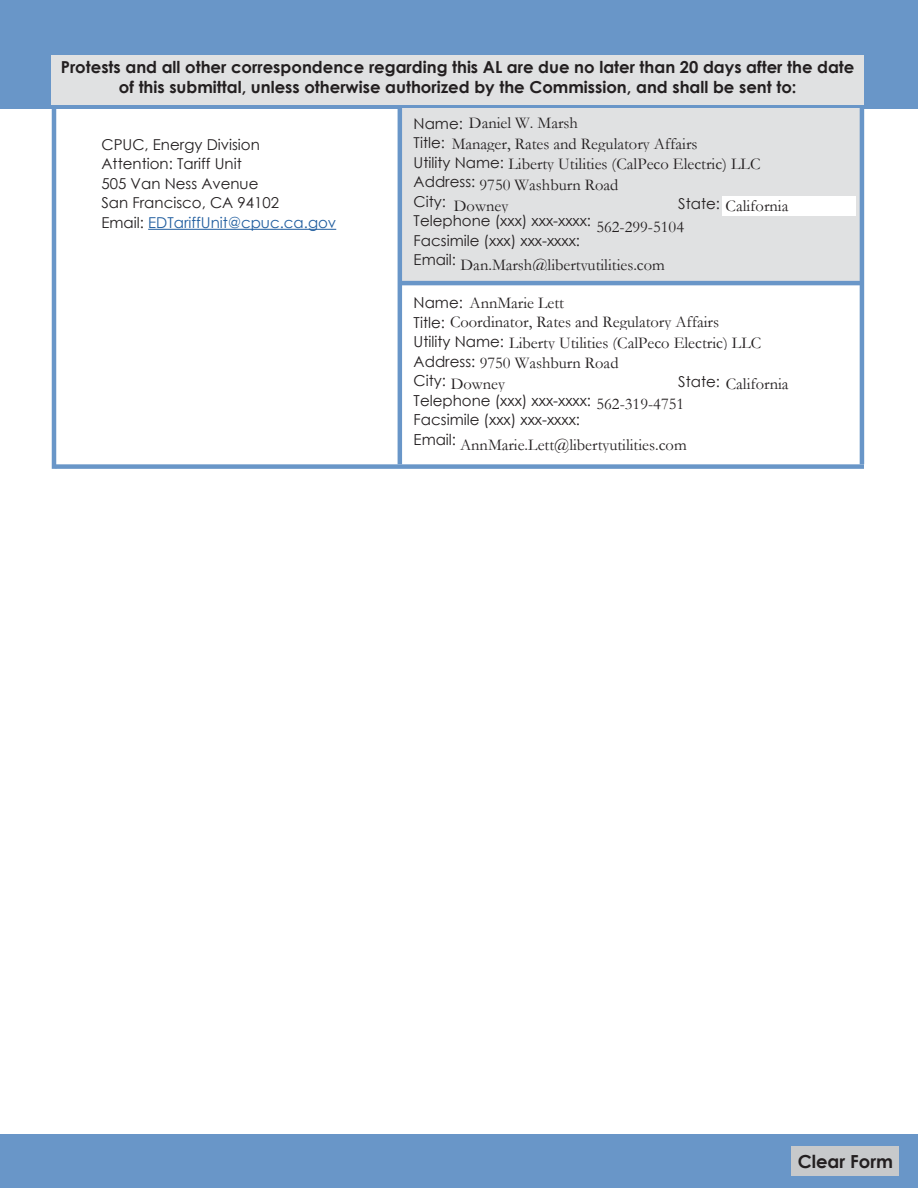
<style>
.page{position:relative;width:918px;height:1188px;background:#fff}
.page>*{position:absolute;margin:0;border:0;box-sizing:border-box;transform-origin:0 0}
.t1{font:700 18px "Century Gothic";color:#231f20}
.t2{font:16.5px/20.1px "Garamond";color:#231f20}
.t3{font:700 16.5px/19.8px "Century Gothic";color:#231f20;text-align:center}
.t4{font:15.15px/19.5px "Century Gothic";color:#231f20}
.t5{font:15px/19.5px "Century Gothic";color:#231f20}
.s1{color:#215e9f}
.s2{font-family:"Century Gothic";font-size:15px}
.s3{font-family:"Century Gothic";font-size:15.15px}
</style>
<div class="page">
<div style="left:0;top:0;width:918px;height:109px;background:#6996c8"></div>
<div style="left:52px;top:55px;width:812px;height:50px;background:#e0e1e2"></div>
<div style="left:399px;top:109px;width:465px;height:173px;background:#e0e1e2"></div>
<hr style="left:148px;top:229px;width:188px;height:1px;background:#215e9f">
<hr style="left:398px;top:106px;width:4px;height:358px;background:#6996c8">
<div style="left:0;top:1134px;width:918px;height:54px;background:#6996c8"></div>
<hr style="left:400px;top:281px;width:463px;height:4px;background:#6996c8">
<hr style="left:860px;top:106px;width:4px;height:358px;background:#6996c8">
<div style="left:56px;top:464px;width:808px;height:5px;background:#6996c8"></div>
<hr style="left:52px;top:109px;width:4px;height:360px;background:#6996c8">
<div style="left:723px;top:196px;width:133px;height:19px;background:#fff"></div>
<div style="left:791px;top:1146px;width:108px;height:30px;background:#c7c9cb"></div>
<p class="t3" style="left:61px;top:56px;width:795px">Protests and all other correspondence regarding this AL are due no later than 20 days after the date of this submittal, unless otherwise authorized by the Commission, and shall be sent to:</p>
<p class="t5" style="left:102px;top:134px;width:236px">CPUC, Energy Division<br>Attention: Tariff Unit<br>505 Van Ness Avenue<br>San Francisco, CA 94102<br>Email: <span class="s1">EDTariffUnit@cpuc.ca.gov</span></p>
<p class="t2" style="left:414px;top:113px;width:166px"><span class="s2">Name:</span> Daniel W. Marsh</p>
<p class="t2" style="left:414px;top:134px;width:285px"><span class="s2">Title:</span> Manager, Rates and Regulatory Affairs</p>
<p class="t2" style="left:414px;top:154px;width:348px"><span class="s2">Utility Name:</span> Liberty Utilities (CalPeco Electric) LLC</p>
<p class="t2" style="left:480px;top:175px;width:140px">9750 Washburn Road</p>
<p class="t2" style="left:454px;top:196px;width:56px">Downey</p>
<p class="t2" style="left:726px;top:196px;width:64px">California</p>
<p class="t2" style="left:596px;top:217px;width:89px">562-299-5104</p>
<p class="t2" style="left:461px;top:255px;width:206px">Dan.Marsh@libertyutilities.com</p>
<p class="t5" style="left:414px;top:172px;width:179px">Address:<br>City:<br>Telephone (xxx) xxx-xxxx:<br>Facsimile (xxx) xxx-xxxx:<br>Email:</p>
<p class="t2" style="left:414px;top:293px;width:349px"><span class="s3">Name:</span> AnnMarie Lett<br><span class="s3">Title:</span> Coordinator, Rates and Regulatory Affairs<br><span class="s3">Utility Name:</span> Liberty Utilities (CalPeco Electric) LLC <span class="s3">Address:</span> 9750 Washburn Road</p>
<p class="t4" style="left:414px;top:370px;width:179px">City:<br>Telephone (xxx) xxx-xxxx:<br>Facsimile (xxx) xxx-xxxx:<br>Email:</p>
<p class="t5" style="left:678px;top:371px;width:43px">State:</p>
<p class="t5" style="left:678px;top:193px;width:43px">State:</p>
<p class="t2" style="left:451px;top:374px;width:56px">Downey</p>
<p class="t2" style="left:726px;top:374px;width:64px">California</p>
<p class="t2" style="left:597px;top:394px;width:89px">562-319-4751</p>
<p class="t2" style="left:460px;top:435px;width:228px">AnnMarie.Lett@libertyutilities.com</p>
<p class="t1" style="left:798px;top:1150px;width:97px">Clear Form</p>
</div>
